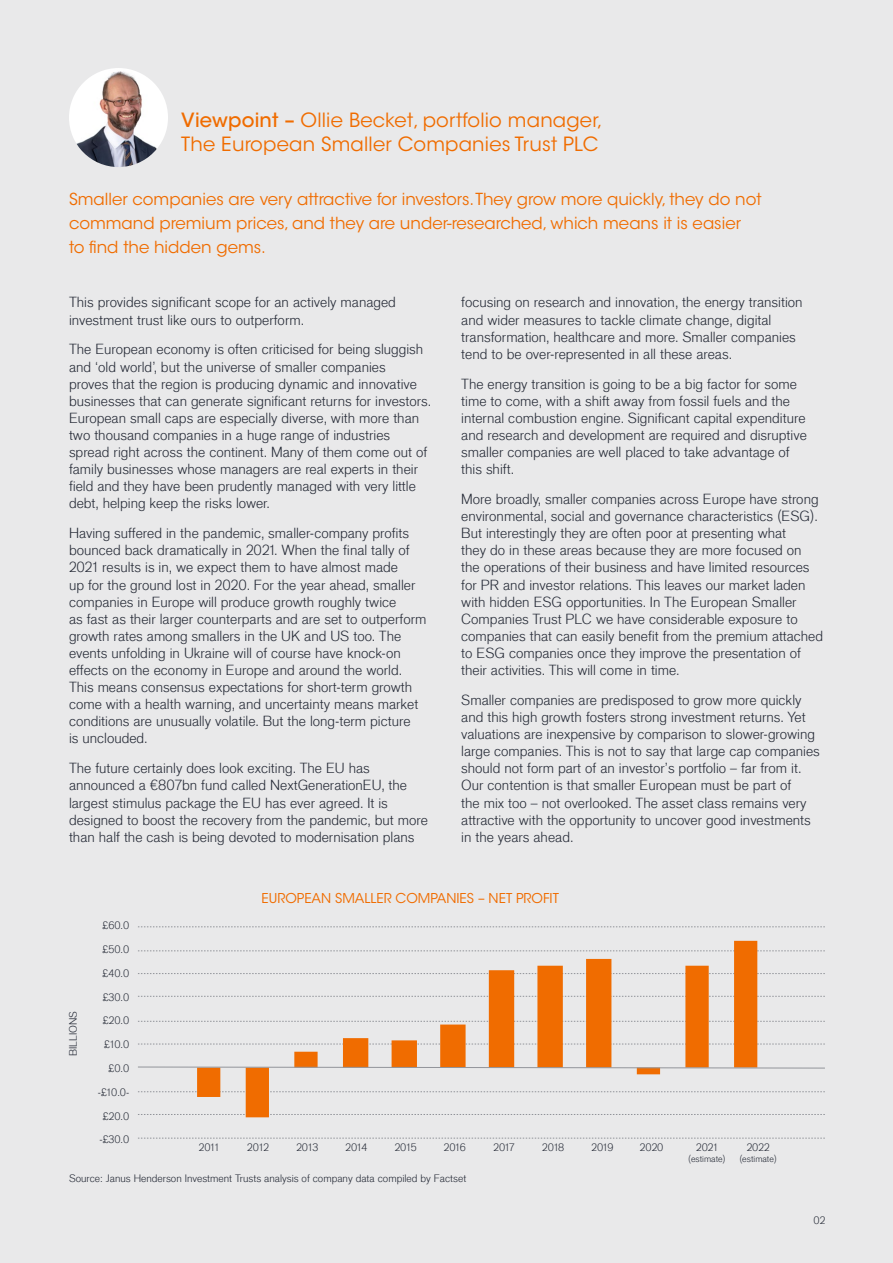
<style>
.page{position:relative;width:893px;height:1263px;background:#e9e9ea}
.page>*{position:absolute;margin:0;border:0;box-sizing:border-box;transform-origin:0 0}
.Subtitle{font:19.5px/23.4px "ITC Avant Garde Std";letter-spacing:.01em;color:#f06c00}
.Body{font:16.5px/24px "ITC Avant Garde Std";color:#f06c00}
.Body-2{font:300 14.25px/17.1px "Applied Sans Pro";color:#252a36}
._01_Body_Copy{font:13.5px "ITC Avant Garde Std";color:#f06c00}
._01_Body_Copy-2{font:300 10.5px "Applied Sans Pro";color:#252a36}
.Source{font:300 10.5px "Applied Sans Pro";color:#252a36}
.Body-3{font:300 10.5px "Applied Sans Pro";color:#252a36}
._01_Body_Copy-3{font:300 9px "Applied Sans Pro";color:#252a36}
.s1{font-weight:500}
</style>
<div class="page">
<svg style="left:138px;top:926px;width:687px;height:1px"></svg>
<svg style="left:138px;top:950px;width:687px;height:1px"></svg>
<svg style="left:138px;top:973px;width:687px;height:1px"></svg>
<svg style="left:138px;top:996px;width:687px;height:1px"></svg>
<svg style="left:138px;top:1021px;width:687px;height:1px"></svg>
<svg style="left:138px;top:1044px;width:687px;height:1px"></svg>
<svg style="left:138px;top:1091px;width:687px;height:1px"></svg>
<svg style="left:138px;top:1114px;width:687px;height:1px"></svg>
<svg style="left:138px;top:1138px;width:687px;height:1px"></svg>
<svg style="left:197px;top:941px;width:560px;height:176px"></svg>
<svg style="left:138px;top:1066px;width:687px;height:2px"></svg>
<img style="left:69px;top:68px;width:99px;height:99px">
<p class="Subtitle" style="left:181px;top:109px;width:423px"><span class="s1">Viewpoint –</span> Ollie Becket, portfolio manager,<br>The European Smaller Companies Trust PLC</p>
<p class="Body" style="left:69px;top:187px;width:694px">Smaller companies are very attractive for investors. They grow more quickly, they do not command premium prices, and they are under-researched, which means it is easier<br>to find the hidden gems.</p>
<p class="Body-2" style="left:69px;top:294px;width:328px">This provides significant scope for an actively managed investment trust like ours to outperform.</p>
<p class="Body-2" style="left:69px;top:341px;width:364px">The European economy is often criticised for being sluggish and ‘old world’, but the universe of smaller companies<br>proves that the region is producing dynamic and innovative businesses that can generate significant returns for investors.<br>European small caps are especially diverse, with more than two thousand companies in a huge range of industries spread right across the continent. Many of them come out of family businesses whose managers are real experts in their field and they have been prudently managed with very little debt, helping keep the risks lower.</p>
<p class="Body-2" style="left:69px;top:525px;width:359px">Having suffered in the pandemic, smaller-company profits bounced back dramatically in 2021. When the final tally of 2021 results is in, we expect them to have almost made<br>up for the ground lost in 2020. For the year ahead, smaller companies in Europe will produce growth roughly twice<br>as fast as their larger counterparts and are set to outperform growth rates among smallers in the UK and US too. The events unfolding in Ukraine will of course have knock-on effects on the economy in Europe and around the world.<br>This means consensus expectations for short-term growth come with a health warning, and uncertainty means market conditions are unusually volatile. But the long-term picture<br>is unclouded.</p>
<p class="Body-2" style="left:69px;top:760px;width:360px">The future certainly does look exciting. The EU has announced a €807bn fund called NextGenerationEU, the largest stimulus package the EU has ever agreed. It is designed to boost the recovery from the pandemic, but more than half the cash is being devoted to modernisation plans</p>
<p class="Body-2" style="left:461px;top:294px;width:343px">focusing on research and innovation, the energy transition and wider measures to tackle climate change, digital transformation, healthcare and more. Smaller companies tend to be over-represented in all these areas.</p>
<p class="Body-2" style="left:461px;top:375px;width:347px">The energy transition is going to be a big factor for some time to come, with a shift away from fossil fuels and the internal combustion engine. Significant capital expenditure and research and development are required and disruptive smaller companies are well placed to take advantage of this shift.</p>
<p class="Body-2" style="left:461px;top:490px;width:363px">More broadly, smaller companies across Europe have strong environmental, social and governance characteristics (ESG).<br>But interestingly they are often poor at presenting what<br>they do in these areas because they are more focused on the operations of their business and have limited resources for PR and investor relations. This leaves our market laden with hidden ESG opportunities. In The European Smaller Companies Trust PLC we have considerable exposure to companies that can easily benefit from the premium attached to ESG companies once they improve the presentation of their activities. This will come in time.</p>
<p class="Body-2" style="left:461px;top:691px;width:360px">Smaller companies are predisposed to grow more quickly and this high growth fosters strong investment returns. Yet valuations are inexpensive by comparison to slower-growing large companies. This is not to say that large cap companies should not form part of an investor’s portfolio – far from it.<br>Our contention is that smaller European must be part of<br>the mix too – not overlooked. The asset class remains very attractive with the opportunity to uncover good investments in the years ahead.</p>
<p class="_01_Body_Copy-2" style="left:67px;top:1056px;width:47px;rotate:-90deg">BILLIONS</p>
<p class="_01_Body_Copy-2" style="left:102px;top:919px;width:28px">£60.0</p>
<p class="_01_Body_Copy-2" style="left:103px;top:943px;width:28px">£50.0</p>
<p class="_01_Body_Copy-2" style="left:103px;top:967px;width:28px">£40.0</p>
<p class="_01_Body_Copy-2" style="left:103px;top:991px;width:28px">£30.0</p>
<p class="_01_Body_Copy-2" style="left:103px;top:1014px;width:28px">£20.0</p>
<p class="_01_Body_Copy-2" style="left:104px;top:1038px;width:27px">£10.0</p>
<p class="_01_Body_Copy-2" style="left:109px;top:1062px;width:22px">£0.0</p>
<p class="_01_Body_Copy-2" style="left:98px;top:1086px;width:33px">-£10.0-</p>
<p class="_01_Body_Copy-2" style="left:103px;top:1110px;width:28px">£20.0</p>
<p class="_01_Body_Copy-2" style="left:99px;top:1133px;width:31px">-£30.0</p>
<p class="_01_Body_Copy" style="left:262px;top:890px;width:299px">EUROPEAN SMALLER COMPANIES – NET PROFIT</p>
<p class="_01_Body_Copy-2" style="left:199px;top:1141px;width:22px">2011</p>
<p class="_01_Body_Copy-2" style="left:247px;top:1141px;width:23px">2012</p>
<p class="_01_Body_Copy-2" style="left:296px;top:1141px;width:23px">2013</p>
<p class="_01_Body_Copy-2" style="left:346px;top:1141px;width:23px">2014</p>
<p class="_01_Body_Copy-2" style="left:395px;top:1141px;width:23px">2015</p>
<p class="_01_Body_Copy-2" style="left:444px;top:1141px;width:24px">2016</p>
<p class="_01_Body_Copy-2" style="left:493px;top:1141px;width:23px">2017</p>
<p class="_01_Body_Copy-2" style="left:542px;top:1141px;width:24px">2018</p>
<p class="_01_Body_Copy-2" style="left:591px;top:1141px;width:24px">2019</p>
<p class="_01_Body_Copy-2" style="left:640px;top:1141px;width:25px">2020</p>
<p class="_01_Body_Copy-2" style="left:747px;top:1141px;width:24px">2022</p>
<p class="_01_Body_Copy-3" style="left:739px;top:1154px;width:39px">(estimate)</p>
<p class="_01_Body_Copy-2" style="left:696px;top:1141px;width:23px">2021</p>
<p class="_01_Body_Copy-3" style="left:688px;top:1154px;width:39px">(estimate)</p>
<p class="Source" style="left:69px;top:1172px;width:399px">Source: Janus Henderson Investment Trusts analysis of company data compiled by Factset</p>
<p class="Body-3" style="left:813px;top:1214px;width:13px">02</p>
</div>
